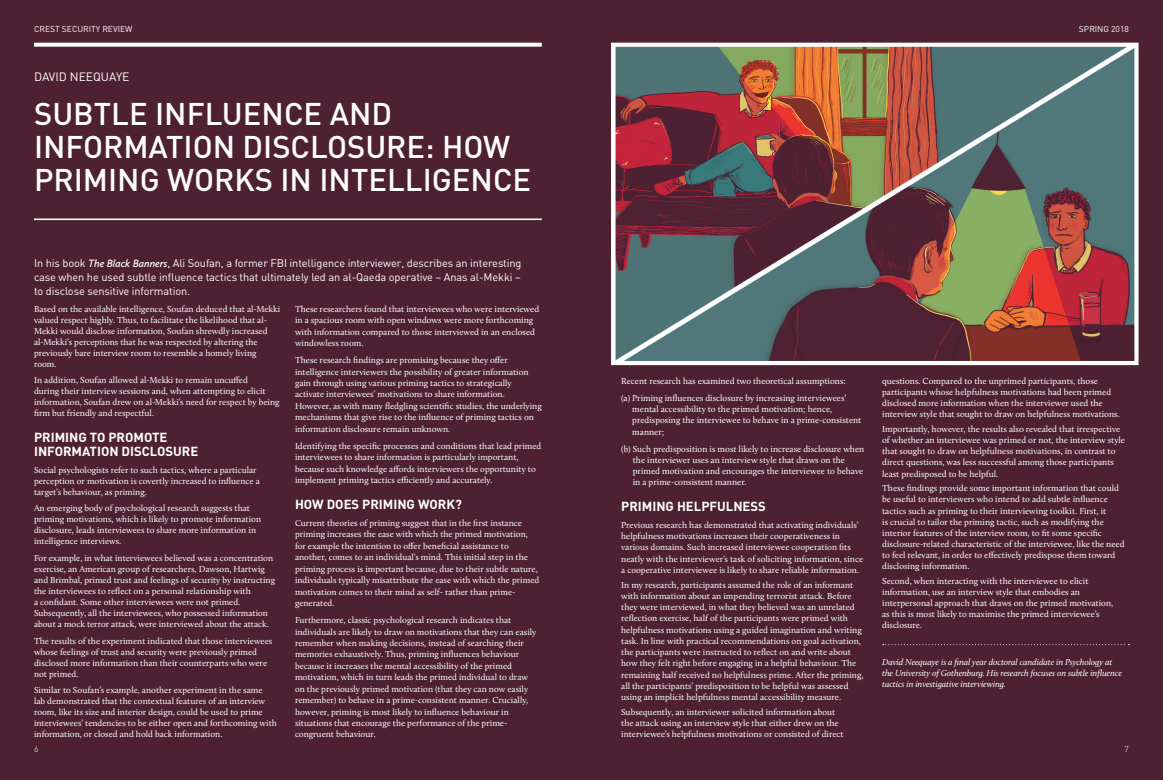
<style>
.page{position:relative;width:1163px;height:780px;background:#fff}
.page>*{position:absolute;margin:0;border:0;box-sizing:border-box;transform-origin:0 0}
.t1{font:500 31px/33px "DIN";color:#fff}
.Sub_Head{font:700 13px/14px "DIN";color:#fff}
.Main_Text{font:12px "DIN";color:#fff}
.Main_Text-2{font:11px/14px "DIN";letter-spacing:-.01em;color:#fff;text-align:justify}
.Main_Text-3{font:9px/11.4px "Calluna";color:#fff}
.Main_Text-4{font:italic 9px/11.1px "Calluna";letter-spacing:-.01em;color:#fff}
.t2{font:8.5px "DIN";color:#fff}
.t3{font:300 8.5px "DIN";color:#fff}
.s1{font-family:"Calluna Sans";font-weight:600;font-style:italic}
</style>
<div class="page">
<div style="left:0;top:0;width:1162px;height:780px;background:#4d2132"></div>
<svg style="left:611px;top:42px;width:528px;height:324px"></svg>
<svg style="left:34px;top:43px;width:507px;height:4px;fill:#fff"></svg>
<hr style="left:34px;top:218px;width:507px;height:2px;background:#fff">
<svg style="left:882px;top:644px;width:247px;height:1px"></svg>
<p class="t2" style="left:34px;top:24px;width:100px">CREST SECURITY REVIEW</p>
<p class="Main_Text" style="left:34px;top:69px;width:97px">DAVID NEEQUAYE</p>
<p class="t1" style="left:34px;top:96px;width:498px">SUBTLE INFLUENCE AND<br>INFORMATION DISCLOSURE: HOW<br>PRIMING WORKS IN INTELLIGENCE</p>
<p class="Main_Text-2" style="left:34px;top:256px;width:489px">In his book <span class="s1">The Black Banners</span>, Ali Soufan, a former FBI intelligence interviewer, describes an interesting case when he used subtle influence tactics that ultimately led an al-Qaeda operative – Anas al-Mekki – to disclose sensitive information.</p>
<p class="Main_Text-3" style="left:34px;top:303px;width:248px;line-height:11px">Based on the available intelligence, Soufan deduced that al-Mekki valued respect highly. Thus, to facilitate the likelihood that al-Mekki would disclose information, Soufan shrewdly increased al-Mekki’s perceptions that he was respected by altering the previously bare interview room to resemble a homely living room.</p>
<p class="Main_Text-3" style="left:34px;top:375px;width:247px;line-height:11px">In addition, Soufan allowed al-Mekki to remain uncuffed<br>during their interview sessions and, when attempting to elicit information, Soufan drew on al-Mekki’s need for respect by being firm but friendly and respectful.</p>
<p class="Sub_Head" style="left:34px;top:429px;width:166px">PRIMING TO PROMOTE<br>INFORMATION DISCLOSURE</p>
<p class="Main_Text-3" style="left:34px;top:464px;width:227px;line-height:11px">Social psychologists refer to such tactics, where a particular perception or motivation is covertly increased to influence a target’s behaviour, as priming.</p>
<p class="Main_Text-3" style="left:34px;top:502px;width:229px;line-height:11px">An emerging body of psychological research suggests that priming motivations, which is likely to promote information disclosure, leads interviewees to share more information in intelligence interviews.</p>
<p class="Main_Text-3" style="left:34px;top:552px;width:242px;line-height:11px">For example, in what interviewees believed was a concentration exercise, an American group of researchers, Dawson, Hartwig and Brimbal, primed trust and feelings of security by instructing the interviewees to reflect on a personal relationship with<br>a confidant. Some other interviewees were not primed.<br>Subsequently, all the interviewees, who possessed information about a mock terror attack, were interviewed about the attack.</p>
<p class="Main_Text-3" style="left:34px;top:635px;width:240px;line-height:11px">The results of the experiment indicated that those interviewees whose feelings of trust and security were previously primed disclosed more information than their counterparts who were not primed.</p>
<p class="Main_Text-3" style="left:34px;top:684px;width:244px;line-height:11px">Similar to Soufan’s example, another experiment in the same<br>lab demonstrated that the contextual features of an interview room, like its size and interior design, could be used to prime interviewees’ tendencies to be either open and forthcoming with information, or closed and hold back information.</p>
<p class="Main_Text-3" style="left:295px;top:303px;width:246px">These researchers found that interviewees who were interviewed in a spacious room with open windows were more forthcoming with information compared to those interviewed in an enclosed windowless room.</p>
<p class="Main_Text-3" style="left:295px;top:354px;width:248px">These research findings are promising because they offer intelligence interviewers the possibility of greater information gain through using various priming tactics to strategically activate interviewees’ motivations to share information.<br>However, as with many fledgling scientific studies, the underlying mechanisms that give rise to the influence of priming tactics on information disclosure remain unknown.</p>
<p class="Main_Text-3" style="left:295px;top:440px;width:248px">Identifying the specific processes and conditions that lead primed interviewees to share information is particularly important, because such knowledge affords interviewers the opportunity to implement priming tactics efficiently and accurately.</p>
<p class="Sub_Head" style="left:295px;top:496px;width:168px">HOW DOES PRIMING WORK?</p>
<p class="Main_Text-3" style="left:295px;top:517px;width:246px">Current theories of priming suggest that in the first instance priming increases the ease with which the primed motivation, for example the intention to offer beneficial assistance to another, comes to an individual’s mind. This initial step in the priming process is important because, due to their subtle nature, individuals typically misattribute the ease with which the primed motivation comes to their mind as self- rather than prime&shy;generated.</p>
<p class="Main_Text-3" style="left:295px;top:614px;width:243px">Furthermore, classic psychological research indicates that individuals are likely to draw on motivations that they can easily remember when making decisions, instead of searching their memories exhaustively. Thus, priming influences behaviour because it increases the mental accessibility of the primed motivation, which in turn leads the primed individual to draw on the previously primed motivation (that they can now easily remember) to behave in a prime-consistent manner. Crucially, however, priming is most likely to influence behaviour in situations that encourage the performance of the prime&shy;congruent behaviour.</p>
<p class="t3" style="left:34px;top:744px;width:6px">6</p>
<p class="t2" style="left:1078px;top:24px;width:51px">SPRING 2018</p>
<p class="Main_Text-3" style="left:621px;top:375px;width:226px">Recent research has examined two theoretical assumptions:</p>
<p class="Main_Text-3" style="left:632px;top:392px;width:231px;text-indent:-11px">(a) Priming influences disclosure by increasing interviewees’ mental accessibility to the primed motivation; hence, predisposing the interviewee to behave in a prime-consistent manner;</p>
<p class="Main_Text-3" style="left:632px;top:443px;width:233px;text-indent:-12px">(b) Such predisposition is most likely to increase disclosure when the interviewer uses an interview style that draws on the primed motivation and encourages the interviewee to behave in a prime-consistent manner.</p>
<p class="Sub_Head" style="left:621px;top:498px;width:146px">PRIMING HELPFULNESS</p>
<p class="Main_Text-3" style="left:621px;top:519px;width:243px">Previous research has demonstrated that activating individuals’ helpfulness motivations increases their cooperativeness in various domains. Such increased interviewee cooperation fits neatly with the interviewer’s task of soliciting information, since a cooperative interviewee is likely to share reliable information.</p>
<p class="Main_Text-3" style="left:621px;top:579px;width:244px">In my research, participants assumed the role of an informant with information about an impending terrorist attack. Before they were interviewed, in what they believed was an unrelated reflection exercise, half of the participants were primed with helpfulness motivations using a guided imagination and writing task. In line with practical recommendations on goal activation, the participants were instructed to reflect on and write about how they felt right before engaging in a helpful behaviour. The remaining half received no helpfulness prime. After the priming, all the participants’ predisposition to be helpful was assessed using an implicit helpfulness mental accessibility measure.</p>
<p class="Main_Text-3" style="left:621px;top:706px;width:224px">Subsequently, an interviewer solicited information about the attack using an interview style that either drew on the interviewee’s helpfulness motivations or consisted of direct</p>
<p class="Main_Text-3" style="left:882px;top:375px;width:239px;line-height:11.1px">questions. Compared to the unprimed participants, those participants whose helpfulness motivations had been primed disclosed more information when the interviewer used the interview style that sought to draw on helpfulness motivations.</p>
<p class="Main_Text-3" style="left:882px;top:423px;width:244px;line-height:11.1px">Importantly, however, the results also revealed that irrespective of whether an interviewee was primed or not, the interview style that sought to draw on helpfulness motivations, in contrast to direct questions, was less successful among those participants least predisposed to be helpful.</p>
<p class="Main_Text-3" style="left:882px;top:482px;width:244px;line-height:11.1px">These findings provide some important information that could be useful to interviewers who intend to add subtle influence tactics such as priming to their interviewing toolkit. First, it<br>is crucial to tailor the priming tactic, such as modifying the interior features of the interview room, to fit some specific disclosure-related characteristic of the interviewee, like the need to feel relevant, in order to effectively predispose them toward disclosing information.</p>
<p class="Main_Text-3" style="left:882px;top:575px;width:232px;line-height:11.1px">Second, when interacting with the interviewee to elicit information, use an interview style that embodies an interpersonal approach that draws on the primed motivation, as this is most likely to maximise the primed interviewee’s disclosure.</p>
<p class="Main_Text-4" style="left:882px;top:656px;width:241px">David Neequaye is a final year doctoral candidate in Psychology at the University of Gothenburg. His research focuses on subtle influence tactics in investigative interviewing.</p>
<p class="t3" style="left:1124px;top:744px;width:6px">7</p>
</div>
